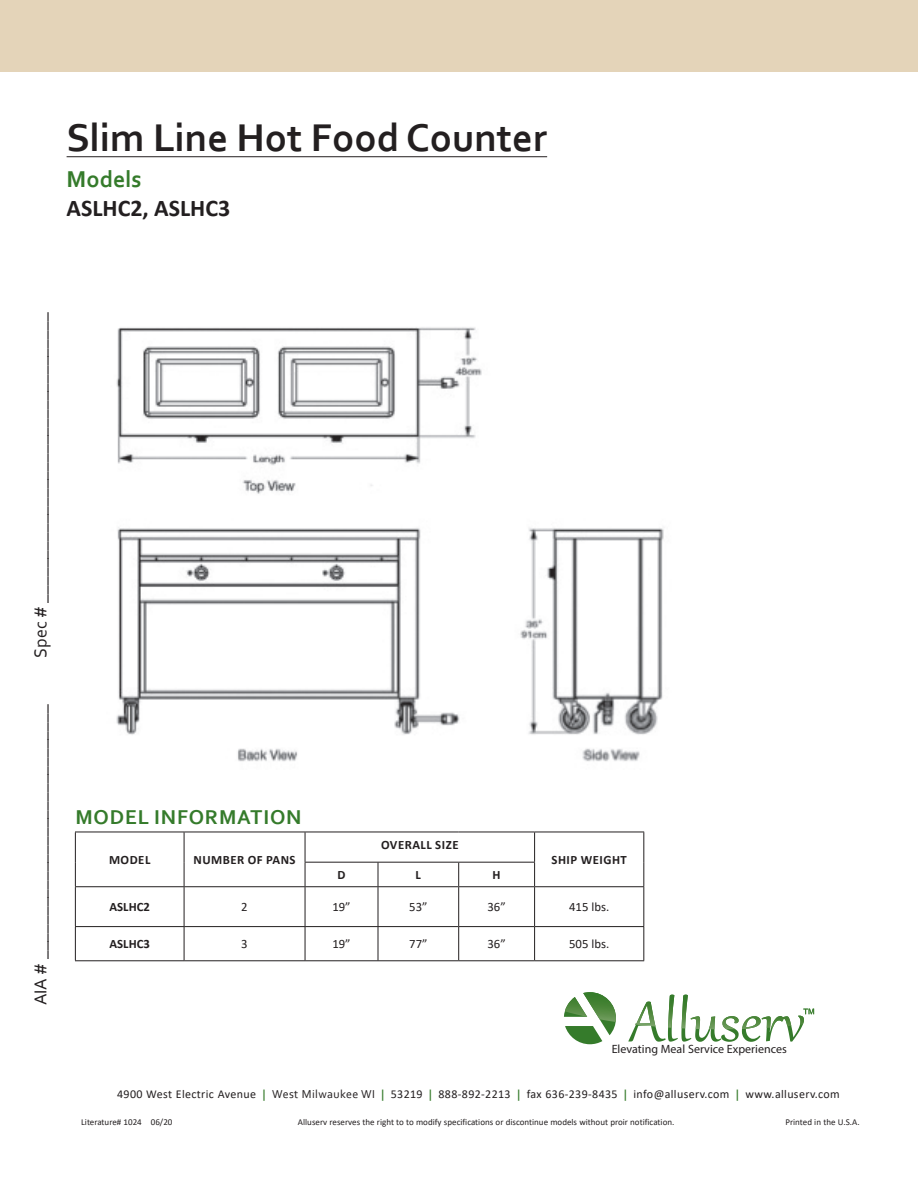
<style>
.page{position:relative;width:918px;height:1188px;background:#fff}
.page>*{position:absolute;margin:0;border:0;box-sizing:border-box;transform-origin:0 0}
.alluserv_product_nam{font:700 40.5px "Corbel";color:#231f20}
.t1{font:700 24px "Calibri";color:#231f20}
.t2{font:700 24px "Corbel";color:#357b2b}
.alluserv_manual_head{font:700 21px "Corbel";letter-spacing:.04em;color:#357b2b}
.alluserv_manual_body{font:18px "Corbel";color:#231f20}
.alluserv_chart_headi{font:700 12.75px "Calibri";letter-spacing:.04em;color:#231f20}
.alluserv_chart_text{font:12.75px "Calibri";color:#231f20}
.alluserv_chart_model{font:700 12.75px "Calibri";color:#231f20}
.t3{font:12px "Calibri";letter-spacing:.03em;color:#231f20}
.t4{font:12px "Myriad Pro";color:#231f20}
.t5{font:9px "Calibri";color:#231f20}
.s1{font-family:"Corbel";font-weight:700;color:#357b2b}
.s2{font-family:"Corbel"}
</style>
<div class="page">
<div style="left:0;top:0;width:918px;height:72px;background:#e4d4b9"></div>
<hr style="left:67px;top:156px;width:480px;height:1px;background:#231f20">
<svg style="left:76px;top:833px;width:567px;height:127px"></svg>
<hr style="left:75px;top:832px;width:109px;height:1px;background:#231f20">
<hr style="left:75px;top:832px;width:1px;height:30px;background:#231f20">
<hr style="left:184px;top:832px;width:121px;height:1px;background:#231f20">
<hr style="left:184px;top:832px;width:1px;height:30px;background:#231f20">
<hr style="left:305px;top:832px;width:73px;height:1px;background:#231f20">
<hr style="left:305px;top:832px;width:1px;height:30px;background:#231f20">
<hr style="left:378px;top:832px;width:81px;height:1px;background:#231f20">
<hr style="left:459px;top:832px;width:76px;height:1px;background:#231f20">
<hr style="left:535px;top:832px;width:109px;height:1px;background:#231f20">
<hr style="left:534px;top:832px;width:1px;height:30px;background:#231f20">
<hr style="left:643px;top:832px;width:1px;height:30px;background:#231f20">
<svg style="left:75px;top:862px;width:1px;height:24px"></svg>
<svg style="left:184px;top:862px;width:1px;height:24px"></svg>
<hr style="left:305px;top:862px;width:73px;height:1px;background:#231f20">
<svg style="left:305px;top:863px;width:1px;height:23px"></svg>
<hr style="left:378px;top:862px;width:81px;height:1px;background:#231f20">
<svg style="left:378px;top:863px;width:1px;height:23px"></svg>
<hr style="left:459px;top:862px;width:76px;height:1px;background:#231f20">
<svg style="left:458px;top:863px;width:1px;height:23px"></svg>
<svg style="left:534px;top:863px;width:1px;height:23px"></svg>
<svg style="left:643px;top:862px;width:1px;height:24px"></svg>
<hr style="left:75px;top:886px;width:109px;height:1px;background:#231f20">
<hr style="left:75px;top:887px;width:1px;height:39px;background:#231f20">
<hr style="left:184px;top:886px;width:121px;height:1px;background:#231f20">
<hr style="left:184px;top:887px;width:1px;height:39px;background:#231f20">
<hr style="left:305px;top:886px;width:73px;height:1px;background:#231f20">
<hr style="left:305px;top:887px;width:1px;height:39px;background:#231f20">
<hr style="left:378px;top:886px;width:81px;height:1px;background:#231f20">
<hr style="left:378px;top:887px;width:1px;height:39px;background:#231f20">
<hr style="left:459px;top:886px;width:76px;height:1px;background:#231f20">
<hr style="left:458px;top:887px;width:1px;height:39px;background:#231f20">
<hr style="left:535px;top:886px;width:109px;height:1px;background:#231f20">
<hr style="left:534px;top:887px;width:1px;height:39px;background:#231f20">
<hr style="left:643px;top:887px;width:1px;height:39px;background:#231f20">
<hr style="left:75px;top:926px;width:109px;height:1px;background:#231f20">
<hr style="left:75px;top:927px;width:1px;height:33px;background:#231f20">
<hr style="left:184px;top:926px;width:121px;height:1px;background:#231f20">
<hr style="left:184px;top:927px;width:1px;height:33px;background:#231f20">
<hr style="left:305px;top:926px;width:73px;height:1px;background:#231f20">
<hr style="left:305px;top:927px;width:1px;height:33px;background:#231f20">
<hr style="left:378px;top:926px;width:81px;height:1px;background:#231f20">
<hr style="left:378px;top:927px;width:1px;height:33px;background:#231f20">
<hr style="left:459px;top:926px;width:76px;height:1px;background:#231f20">
<hr style="left:458px;top:927px;width:1px;height:33px;background:#231f20">
<hr style="left:535px;top:926px;width:109px;height:1px;background:#231f20">
<hr style="left:534px;top:927px;width:1px;height:33px;background:#231f20">
<hr style="left:643px;top:927px;width:1px;height:33px;background:#231f20">
<hr style="left:75px;top:960px;width:109px;height:1px;background:#231f20">
<hr style="left:184px;top:960px;width:121px;height:1px;background:#231f20">
<hr style="left:305px;top:960px;width:73px;height:1px;background:#231f20">
<hr style="left:378px;top:960px;width:81px;height:1px;background:#231f20">
<hr style="left:459px;top:960px;width:76px;height:1px;background:#231f20">
<hr style="left:535px;top:960px;width:109px;height:1px;background:#231f20">
<svg style="left:564px;top:992px;width:250px;height:52px"></svg>
<img style="left:116px;top:327px;width:548px;height:435px">
<p class="alluserv_product_nam" style="left:67px;top:112px;width:482px">Slim Line Hot Food Counter</p>
<p class="t2" style="left:67px;top:164px;width:77px">Models</p>
<p class="t1" style="left:67px;top:191px;width:165px">ASLHC2, ASLHC3</p>
<p class="alluserv_manual_body" style="left:29px;top:658px;width:347px;rotate:-90deg">Spec # _________________________________</p>
<p class="alluserv_manual_body" style="left:29px;top:1005px;width:303px;rotate:-90deg">AIA # _____________________________</p>
<p class="alluserv_manual_head" style="left:75px;top:804px;width:228px">MODEL INFORMATION</p>
<p class="alluserv_chart_headi" style="left:109px;top:851px;width:43px">MODEL</p>
<p class="alluserv_chart_headi" style="left:193px;top:851px;width:104px">NUMBER OF PANS</p>
<p class="alluserv_chart_headi" style="left:381px;top:836px;width:79px">OVERALL SIZE</p>
<p class="alluserv_chart_headi" style="left:338px;top:866px;width:10px">D</p>
<p class="alluserv_chart_headi" style="left:416px;top:866px;width:7px">L</p>
<p class="alluserv_chart_headi" style="left:493px;top:866px;width:10px">H</p>
<p class="alluserv_chart_headi" style="left:552px;top:851px;width:77px">SHIP WEIGHT</p>
<p class="alluserv_chart_model" style="left:110px;top:898px;width:42px">ASLHC2</p>
<p class="alluserv_chart_text" style="left:241px;top:898px;width:8px">2</p>
<p class="alluserv_chart_text" style="left:332px;top:898px;width:20px">19”</p>
<p class="alluserv_chart_text" style="left:409px;top:898px;width:20px">53”</p>
<p class="alluserv_chart_text" style="left:488px;top:898px;width:20px">36”</p>
<p class="alluserv_chart_text" style="left:569px;top:898px;width:42px">415 lbs.</p>
<p class="alluserv_chart_model" style="left:110px;top:935px;width:42px">ASLHC3</p>
<p class="alluserv_chart_text" style="left:241px;top:935px;width:8px">3</p>
<p class="alluserv_chart_text" style="left:332px;top:935px;width:20px">19”</p>
<p class="alluserv_chart_text" style="left:409px;top:935px;width:20px">77”</p>
<p class="alluserv_chart_text" style="left:488px;top:935px;width:20px">36”</p>
<p class="alluserv_chart_text" style="left:569px;top:935px;width:42px">505 lbs.</p>
<p class="t4" style="left:612px;top:1042px;width:177px">Elevating Meal Service Experiences</p>
<p class="t3" style="left:117px;top:1086px;width:724px">4900 West Electric Avenue <span class="s1">|</span> <span class="s2">West Milwaukee WI</span> <span class="s1">|</span> 53219 <span class="s1">|</span> 888-892-2213 <span class="s1">|</span> fax 636-239-8435 <span class="s1">|</span> info@alluserv.com <span class="s1">|</span> www.alluserv.com</p>
<p class="t5" style="left:81px;top:1116px;width:93px">Literature# 1024 06/20</p>
<p class="t5" style="left:298px;top:1116px;width:378px">Alluserv reserves the right to to modify specifications or discontinue models without proir notification.</p>
<p class="t5" style="left:785px;top:1116px;width:76px">Printed in the U.S.A.</p>
</div>
